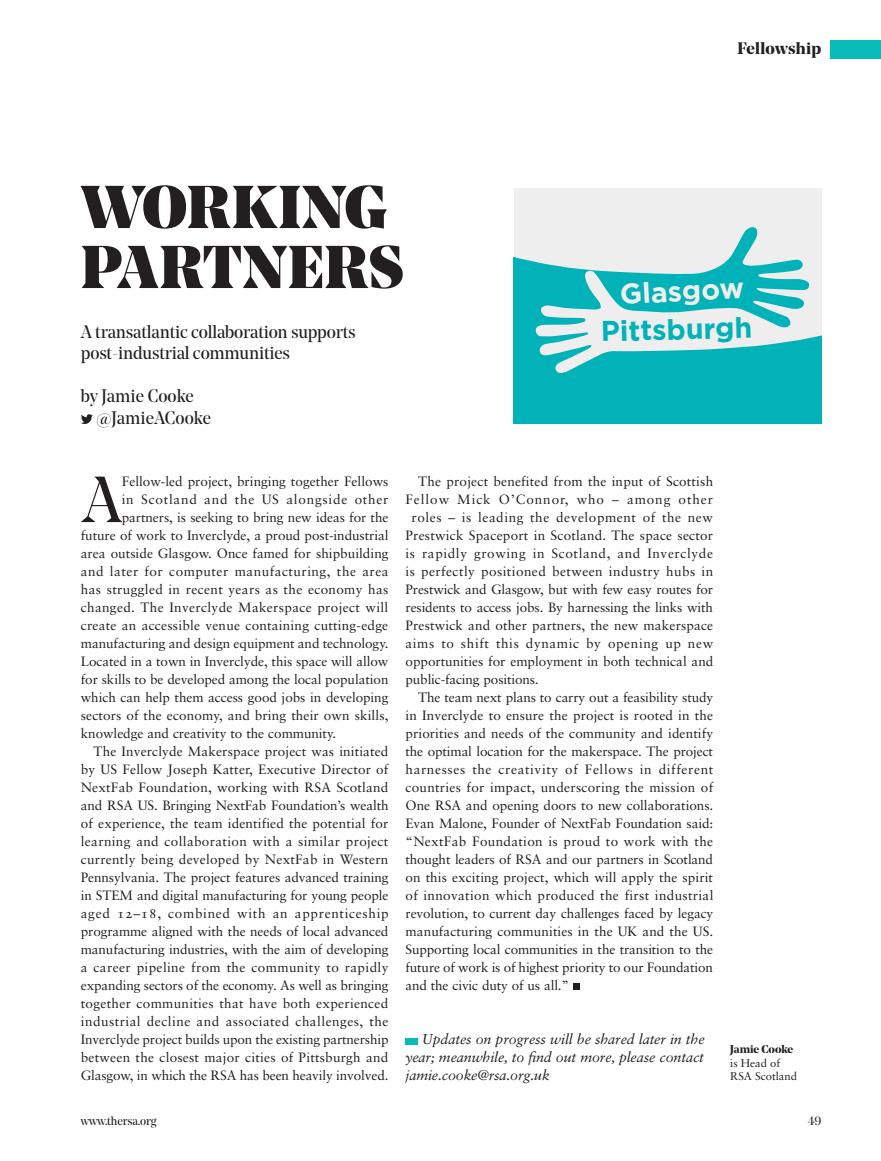
<style>
.page{position:relative;width:881px;height:1161px;background:#fff}
.page>*{position:absolute;margin:0;border:0;box-sizing:border-box;transform-origin:0 0}
.RSAJ_2_body_copy_dro{font:64.65px "Noe Display";color:#231f20}
.RSAJ_1_headline{font:900 60px "Noe Display";color:#231f20}
.t1{font:700 28.5px "Gotham";color:#01b3b8}
.t2{font:700 28.5px "Gotham";color:#eee}
.RSAJ_1_standfirst{font:18px/21.6px "Noe Display";letter-spacing:-.01em;color:#231f20}
.t3{font:700 16.5px "Noe Display";letter-spacing:.015em;color:#231f20}
.RSAJ_4_fellowship_ct{font:14.25px/18px "Sabon Italic Os F";letter-spacing:-.01em;color:#231f20;text-align:justify}
.RSAJ_2_body_copy_ind{font:13.5px/18px "Sabon Roman Os F";letter-spacing:.01em;color:#231f20;text-align:justify}
.RSAJ_2_body_copy_dro-2{font:13.5px "Sabon Roman Os F";color:#231f20}
.RSAJ_2_body_copy_ind-2{font:13.5px "Sabon Roman Os F";letter-spacing:-.01em;color:#231f20}
.RSAJ_2_body_copy_dro-3{font:13.5px "Sabon Roman Os F";letter-spacing:.025em;color:#231f20}
.RSAJ_2_body_copy_ind-3{font:13.5px "Sabon Roman Os F";letter-spacing:.045em;color:#231f20}
.RSAJ_2_body_copy_ind-4{font:13.5px "Sabon Roman Os F";letter-spacing:.035em;color:#231f20}
.RSAJ_2_body_copy_dro-4{font:13.5px "Sabon Roman Os F";letter-spacing:.04em;color:#231f20}
.RSAJ_2_body_copy_ind-5{font:13.5px "Sabon Roman Os F";letter-spacing:.04em;color:#231f20}
.RSAJ_2_body_copy_ind-6{font:13.5px "Sabon Roman Os F";letter-spacing:.07em;color:#231f20}
.RSAJ_2_body_copy_dro-5{font:13.5px "Sabon Roman Os F";letter-spacing:.055em;color:#231f20}
.t4{font:12px "Noe Display";letter-spacing:-.01em;color:#231f20}
.RSAJ_1_caption{font:11.25px/13.5px "Sabon Roman Os F";color:#231f20}
.s1{font-size:15px}
.s2{font-family:"Noe Display";font-weight:700}
</style>
<div class="page">
<div style="left:829px;top:41px;width:51px;height:18px;background:#08bab9"></div>
<div style="left:513px;top:188px;width:308px;height:235px;background:#eee"></div>
<svg style="left:513px;top:227px;width:308px;height:196px;fill:#01b3b8"></svg>
<svg style="left:81px;top:414px;width:12px;height:10px"></svg>
<div style="left:572px;top:984px;width:7px;height:6px;background:#231f20"></div>
<div style="left:405px;top:1038px;width:13px;height:6px;background:#08bab9"></div>
<p class="RSAJ_1_headline" style="left:81px;top:168px;width:308px">WORKING</p>
<p class="RSAJ_1_headline" style="left:81px;top:228px;width:324px">PARTNERS</p>
<p class="RSAJ_1_standfirst" style="left:81px;top:320px;width:276px">A transatlantic collaboration supports post-industrial communities</p>
<p class="RSAJ_1_standfirst" style="left:81px;top:385px;width:114px">by Jamie Cooke</p>
<p class="RSAJ_1_standfirst" style="left:96px;top:407px;width:116px"><span class="s1">@</span>JamieACooke</p>
<p class="t3" style="left:737px;top:38px;width:85px">Fellowship</p>
<p class="t2" style="left:619px;top:278px;width:126px;rotate:-3deg">Glasgow</p>
<p class="t1" style="left:600px;top:314px;width:153px;rotate:-1deg">Pittsburgh</p>
<p class="RSAJ_2_body_copy_dro" style="left:82px;top:459px;width:42px">A</p>
<p class="RSAJ_2_body_copy_dro-2" style="left:122px;top:473px;width:268px">Fellow-led project, bringing together Fellows</p>
<p class="RSAJ_2_body_copy_dro-5" style="left:122px;top:491px;width:268px">in Scotland and the US alongside other</p>
<p class="RSAJ_2_body_copy_dro-2" style="left:122px;top:509px;width:268px">partners, is seeking to bring new ideas for the</p>
<p class="RSAJ_2_body_copy_dro-2" style="left:81px;top:527px;width:309px">future of work to Inverclyde, a proud post-industrial</p>
<p class="RSAJ_2_body_copy_dro-2" style="left:81px;top:545px;width:309px">area outside Glasgow. Once famed for shipbuilding</p>
<p class="RSAJ_2_body_copy_dro-4" style="left:81px;top:563px;width:309px">and later for computer manufacturing, the area</p>
<p class="RSAJ_2_body_copy_dro-3" style="left:81px;top:581px;width:309px">has struggled in recent years as the economy has</p>
<p class="RSAJ_2_body_copy_dro-3" style="left:81px;top:599px;width:309px">changed. The Inverclyde Makerspace project will</p>
<p class="RSAJ_2_body_copy_dro-2" style="left:81px;top:617px;width:309px">create an accessible venue containing cutting-edge</p>
<p class="RSAJ_2_body_copy_dro-2" style="left:81px;top:635px;width:309px">manufacturing and design equipment and technology.</p>
<p class="RSAJ_2_body_copy_dro-2" style="left:81px;top:653px;width:309px">Located in a town in Inverclyde, this space will allow</p>
<p class="RSAJ_2_body_copy_dro-2" style="left:81px;top:671px;width:309px">for skills to be developed among the local population</p>
<p class="RSAJ_2_body_copy_dro-2" style="left:81px;top:689px;width:309px">which can help them access good jobs in developing</p>
<p class="RSAJ_2_body_copy_dro-2" style="left:81px;top:707px;width:309px">sectors of the economy, and bring their own skills,</p>
<p class="RSAJ_2_body_copy_dro-2" style="left:81px;top:725px;width:257px">knowledge and creativity to the community.</p>
<p class="RSAJ_2_body_copy_ind" style="left:81px;top:742px;width:309px;text-indent:13px">The Inverclyde Makerspace project was initiated by US Fellow Joseph Katter, Executive Director of NextFab Foundation, working with RSA Scotland and RSA US. Bringing NextFab Foundation’s wealth of experience, the team identified the potential for learning and collaboration with a similar project currently being developed by NextFab in Western Pennsylvania. The project features advanced training in STEM and digital manufacturing for young people aged 12–18, combined with an apprenticeship programme aligned with the needs of local advanced manufacturing industries, with the aim of developing a career pipeline from the community to rapidly expanding sectors of the economy. As well as bringing together communities that have both experienced industrial decline and associated challenges, the Inverclyde project builds upon the existing partnership between the closest major cities of Pittsburgh and Glasgow, in which the RSA has been heavily involved.</p>
<p class="RSAJ_2_body_copy_ind" style="left:418px;top:472px;width:296px">The project benefited from the input of Scottish</p>
<p class="RSAJ_2_body_copy_ind-6" style="left:405px;top:491px;width:309px">Fellow Mick O’Connor, who – among other</p>
<p class="RSAJ_2_body_copy_ind-5" style="left:411px;top:509px;width:303px">roles – is leading the development of the new</p>
<p class="RSAJ_2_body_copy_ind" style="left:405px;top:526px;width:309px">Prestwick Spaceport in Scotland. The space sector</p>
<p class="RSAJ_2_body_copy_ind-3" style="left:405px;top:545px;width:309px">is rapidly growing in Scotland, and Inverclyde</p>
<p class="RSAJ_2_body_copy_ind-4" style="left:405px;top:563px;width:309px">is perfectly positioned between industry hubs in</p>
<p class="RSAJ_2_body_copy_ind-2" style="left:405px;top:581px;width:309px">Prestwick and Glasgow, but with few easy routes for</p>
<p class="RSAJ_2_body_copy_ind-2" style="left:405px;top:599px;width:309px">residents to access jobs. By harnessing the links with</p>
<p class="RSAJ_2_body_copy_ind" style="left:405px;top:616px;width:309px">Prestwick and other partners, the new makerspace</p>
<p class="RSAJ_2_body_copy_ind-3" style="left:405px;top:635px;width:309px">aims to shift this dynamic by opening up new</p>
<p class="RSAJ_2_body_copy_ind" style="left:405px;top:652px;width:309px">opportunities for employment in both technical and</p>
<p class="RSAJ_2_body_copy_ind-2" style="left:405px;top:671px;width:135px">public-facing positions.</p>
<p class="RSAJ_2_body_copy_ind" style="left:405px;top:688px;width:309px;text-indent:13px">The team next plans to carry out a feasibility study in Inverclyde to ensure the project is rooted in the priorities and needs of the community and identify the optimal location for the makerspace. The project harnesses the creativity of Fellows in different countries for impact, underscoring the mission of One RSA and opening doors to new collaborations.<br>Evan Malone, Founder of NextFab Foundation said: “NextFab Foundation is proud to work with the thought leaders of RSA and our partners in Scotland on this exciting project, which will apply the spirit of innovation which produced the first industrial revolution, to current day challenges faced by legacy manufacturing communities in the UK and the US.<br>Supporting local communities in the transition to the future of work is of highest priority to our Foundation and the civic duty of us all.”</p>
<p class="RSAJ_4_fellowship_ct" style="left:405px;top:1030px;width:300px;text-indent:16px">Updates on progress will be shared later in the year; meanwhile, to find out more, please contact jamie.cooke@rsa.org.uk</p>
<p class="RSAJ_1_caption" style="left:730px;top:1042px;width:68px"><span class="s2">Jamie Cooke </span>is Head of<br>RSA Scotland</p>
<p class="t4" style="left:81px;top:1113px;width:77px">www.thersa.org</p>
<p class="t4" style="left:807px;top:1113px;width:15px">49</p>
</div>
